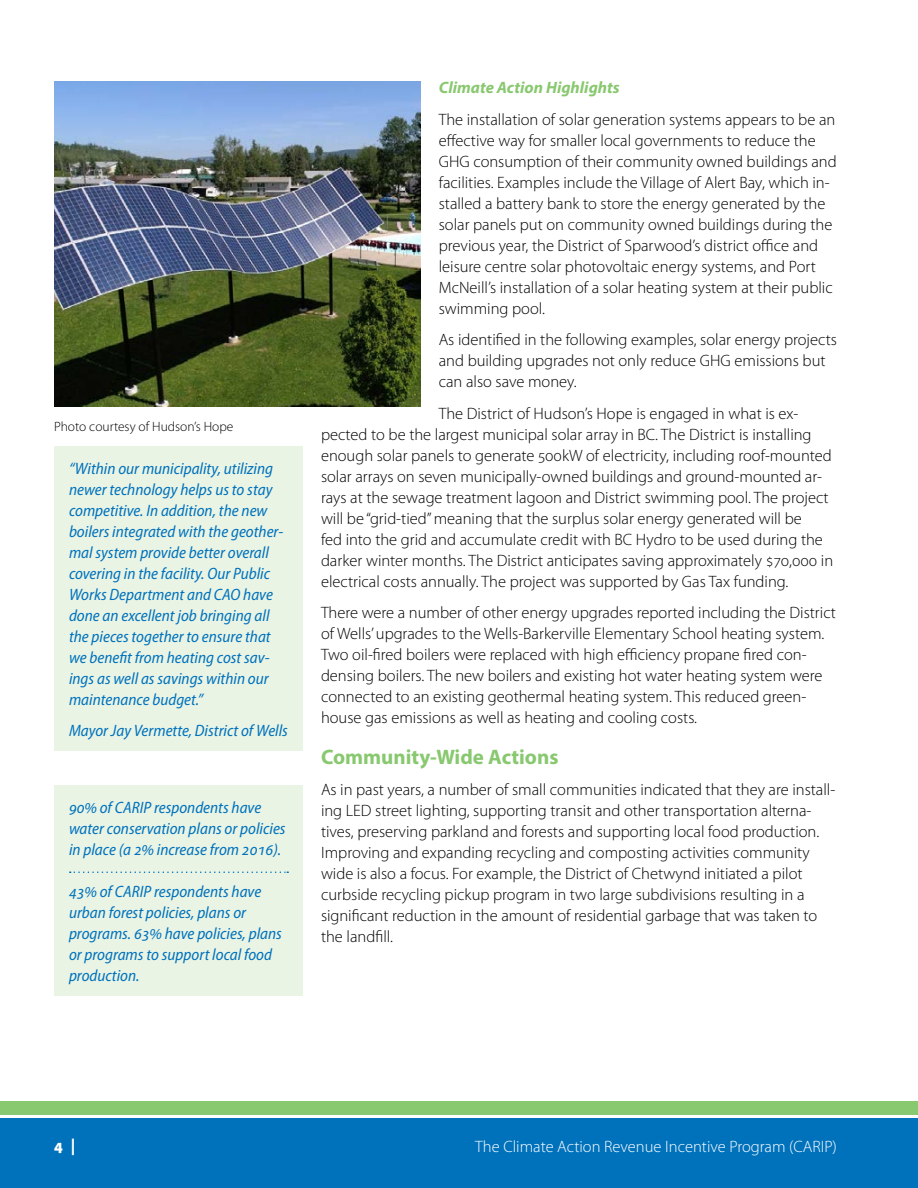
<style>
.page{position:relative;width:918px;height:1188px;background:#fff}
.page>*{position:absolute;margin:0;border:0;box-sizing:border-box;transform-origin:0 0}
.t1{font:700 21px "Myriad Pro";color:#88c86f}
.t2{font:300 16.5px/21px "Myriad Pro";color:#000}
.sidebar_copy{font:italic semi-condensed 16.5px/21px "Myriad Pro";color:#0072bc}
.sidebar_copy_2{font:italic semi-condensed 16.5px/21px "Myriad Pro";color:#0072bc}
.t3{font:300 16.5px "Myriad Pro";color:#fff}
.t4{font:italic 700 16.5px "Myriad Pro";color:#88c86f}
.t5{font:900 semi-condensed 16.5px "Myriad Pro";color:#fff}
.attribution{font:300 13.5px "Myriad Pro";color:#000}
</style>
<div class="page">
<div style="left:0;top:1118px;width:918px;height:70px;background:#0072bc"></div>
<div style="left:0;top:1102px;width:918px;height:13px;background:#88c86f"></div>
<img style="left:54px;top:81px;width:367px;height:325px">
<div style="left:54px;top:446px;width:249px;height:305px;background:#eaf4e5"></div>
<div style="left:54px;top:786px;width:249px;height:210px;background:#eaf4e5"></div>
<svg style="left:70px;top:872px;width:218px;height:1px"></svg>
<p class="attribution" style="left:54px;top:419px;width:181px">Photo courtesy of Hudson’s Hope</p>
<p class="sidebar_copy" style="left:69px;top:458px;width:216px">“Within our municipality, utilizing newer technology helps us to stay competitive. In addition, the new boilers integrated with the geother&shy;mal system provide better overall covering in the facility. Our Public Works Department and CAO have done an excellent job bringing all the pieces together to ensure that we benefit from heating cost sav&shy;ings as well as savings within our maintenance budget.”</p>
<p class="sidebar_copy" style="left:69px;top:720px;width:221px">Mayor Jay Vermette, District of Wells</p>
<p class="sidebar_copy" style="left:69px;top:797px;width:218px">90% of CARIP respondents have water conservation plans or policies in place (a 2% increase from 2016).</p>
<p class="sidebar_copy_2" style="left:69px;top:881px;width:214px">43% of CARIP respondents have urban forest policies, plans or programs. 63% have policies, plans or programs to support local food production.</p>
<h3 class="t4" style="left:439px;top:77px;width:183px">Climate Action Highlights</h3>
<p class="t2" style="left:439px;top:109px;width:400px">The installation of solar generation systems appears to be an effective way for smaller local governments to reduce the GHG consumption of their community owned buildings and facilities. Examples include the Village of Alert Bay, which in&shy;stalled a battery bank to store the energy generated by the solar panels put on community owned buildings during the previous year, the District of Sparwood’s district office and leisure centre solar photovoltaic energy systems, and Port McNeill’s installation of a solar heating system at their public swimming pool.</p>
<p class="t2" style="left:439px;top:330px;width:400px">As identified in the following examples, solar energy projects and building upgrades not only reduce GHG emissions but can also save money.</p>
<p class="t2" style="left:321px;top:403px;width:514px;text-indent:118px">The District of Hudson’s Hope is engaged in what is ex&shy;pected to be the largest municipal solar array in BC. The District is installing enough solar panels to generate 500kW of electricity, including roof-mounted solar arrays on seven municipally-owned buildings and ground-mounted ar&shy;rays at the sewage treatment lagoon and District swimming pool. The project will be “grid-tied” meaning that the surplus solar energy generated will be<br>fed into the grid and accumulate credit with BC Hydro to be used during the darker winter months. The District anticipates saving approximately $70,000 in electrical costs annually. The project was supported by Gas Tax funding.</p>
<p class="t2" style="left:321px;top:603px;width:517px">There were a number of other energy upgrades reported including the District of Wells’ upgrades to the Wells-Barkerville Elementary School heating system.<br>Two oil-fired boilers were replaced with high efficiency propane fired con&shy;densing boilers. The new boilers and existing hot water heating system were connected to an existing geothermal heating system. This reduced green&shy;house gas emissions as well as heating and cooling costs.</p>
<h2 class="t1" style="left:321px;top:743px;width:239px">Community-Wide Actions</h2>
<p class="t2" style="left:321px;top:780px;width:516px">As in past years, a number of small communities indicated that they are install&shy;ing LED street lighting, supporting transit and other transportation alterna&shy;tives, preserving parkland and forests and supporting local food production.<br>Improving and expanding recycling and composting activities community wide is also a focus. For example, the District of Chetwynd initiated a pilot curbside recycling pickup program in two large subdivisions resulting in a significant reduction in the amount of residential garbage that was taken to the landfill.</p>
<p class="t5" style="left:54px;top:1136px;width:23px">4 |</p>
<p class="t3" style="left:475px;top:1138px;width:363px">The Climate Action Revenue Incentive Program (CARIP)</p>
</div>
